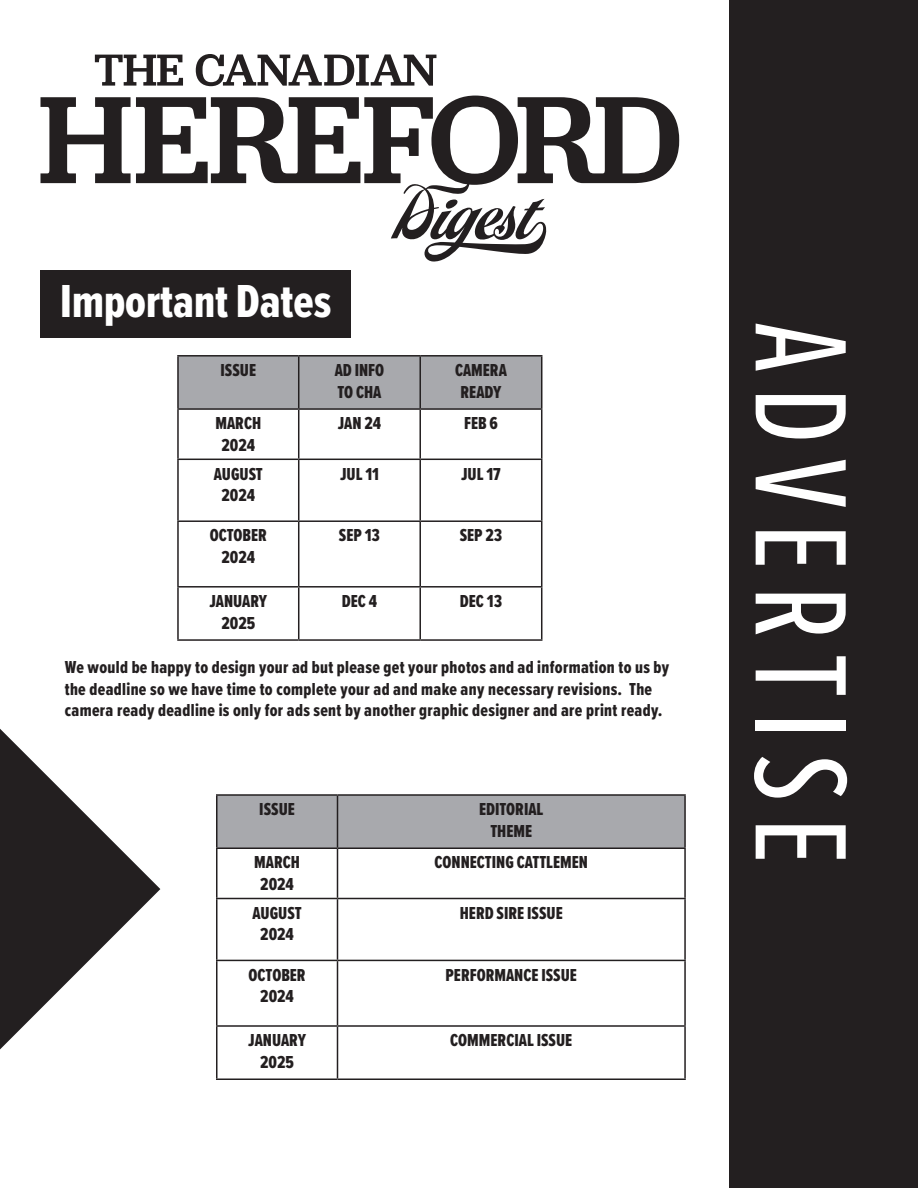
<style>
.page{position:relative;width:918px;height:1188px;background:#fff}
.page>*{position:absolute;margin:0;border:0;box-sizing:border-box;transform-origin:0 0}
.t1{font:135px "Proxima Nova Ex Cn";letter-spacing:.11em;color:#fff}
.t2{font:48px "Proxima Nova Ex Cn Extrabld";color:#fff}
.t3{font:18px "Proxima Nova Ex Cn Extrabld";color:#231f20}
.t4{font:18px/21.6px "Proxima Nova Ex Cn Extrabld";letter-spacing:.02em;color:#231f20}
</style>
<div class="page">
<div style="left:40px;top:270px;width:311px;height:68px;background:#231f20"></div>
<svg style="left:41px;top:96px;width:638px;height:166px"></svg>
<svg style="left:95px;top:55px;width:88px;height:31px"></svg>
<svg style="left:196px;top:54px;width:240px;height:32px"></svg>
<div style="left:729px;top:0;width:189px;height:1188px;background:#231f20"></div>
<svg style="left:0;top:729px;width:160px;height:320px;fill:#231f20"></svg>
<div style="left:179px;top:357px;width:362px;height:51px;background:#a8a9ad"></div>
<svg style="left:179px;top:410px;width:362px;height:229px"></svg>
<hr style="left:177px;top:355px;width:122px;height:2px;background:#231f20">
<hr style="left:177px;top:357px;width:2px;height:51px;background:#231f20">
<hr style="left:299px;top:355px;width:121px;height:2px;background:#231f20">
<hr style="left:298px;top:357px;width:1px;height:51px;background:#231f20">
<hr style="left:420px;top:355px;width:122px;height:2px;background:#231f20">
<hr style="left:419px;top:357px;width:2px;height:51px;background:#231f20">
<hr style="left:541px;top:357px;width:1px;height:51px;background:#231f20">
<hr style="left:177px;top:408px;width:122px;height:2px;background:#231f20">
<hr style="left:177px;top:410px;width:2px;height:49px;background:#231f20">
<hr style="left:299px;top:408px;width:121px;height:2px;background:#231f20">
<hr style="left:298px;top:410px;width:1px;height:49px;background:#231f20">
<hr style="left:420px;top:408px;width:122px;height:2px;background:#231f20">
<hr style="left:419px;top:410px;width:2px;height:49px;background:#231f20">
<hr style="left:541px;top:410px;width:1px;height:49px;background:#231f20">
<hr style="left:177px;top:459px;width:122px;height:1px;background:#231f20">
<hr style="left:177px;top:460px;width:2px;height:60px;background:#231f20">
<hr style="left:299px;top:459px;width:121px;height:1px;background:#231f20">
<hr style="left:298px;top:460px;width:1px;height:60px;background:#231f20">
<hr style="left:420px;top:459px;width:122px;height:1px;background:#231f20">
<hr style="left:419px;top:460px;width:2px;height:60px;background:#231f20">
<hr style="left:541px;top:460px;width:1px;height:60px;background:#231f20">
<hr style="left:177px;top:520px;width:122px;height:2px;background:#231f20">
<hr style="left:177px;top:522px;width:2px;height:64px;background:#231f20">
<hr style="left:299px;top:520px;width:121px;height:2px;background:#231f20">
<hr style="left:298px;top:522px;width:1px;height:64px;background:#231f20">
<hr style="left:420px;top:520px;width:122px;height:2px;background:#231f20">
<hr style="left:419px;top:522px;width:2px;height:64px;background:#231f20">
<hr style="left:541px;top:522px;width:1px;height:64px;background:#231f20">
<hr style="left:177px;top:586px;width:122px;height:2px;background:#231f20">
<hr style="left:177px;top:588px;width:2px;height:51px;background:#231f20">
<hr style="left:299px;top:586px;width:121px;height:2px;background:#231f20">
<hr style="left:298px;top:588px;width:1px;height:51px;background:#231f20">
<hr style="left:420px;top:586px;width:122px;height:2px;background:#231f20">
<hr style="left:419px;top:588px;width:2px;height:51px;background:#231f20">
<hr style="left:541px;top:588px;width:1px;height:51px;background:#231f20">
<hr style="left:177px;top:639px;width:122px;height:2px;background:#231f20">
<hr style="left:299px;top:639px;width:121px;height:2px;background:#231f20">
<hr style="left:420px;top:639px;width:122px;height:2px;background:#231f20">
<div style="left:218px;top:796px;width:466px;height:52px;background:#a8a9ad"></div>
<svg style="left:218px;top:849px;width:466px;height:229px"></svg>
<hr style="left:216px;top:794px;width:122px;height:2px;background:#231f20">
<hr style="left:216px;top:796px;width:2px;height:52px;background:#231f20">
<hr style="left:338px;top:794px;width:348px;height:2px;background:#231f20">
<hr style="left:337px;top:796px;width:1px;height:52px;background:#231f20">
<hr style="left:684px;top:796px;width:2px;height:52px;background:#231f20">
<hr style="left:216px;top:848px;width:122px;height:1px;background:#231f20">
<hr style="left:216px;top:849px;width:2px;height:49px;background:#231f20">
<hr style="left:338px;top:848px;width:348px;height:1px;background:#231f20">
<hr style="left:337px;top:849px;width:1px;height:49px;background:#231f20">
<hr style="left:684px;top:849px;width:2px;height:49px;background:#231f20">
<hr style="left:216px;top:898px;width:122px;height:1px;background:#231f20">
<hr style="left:216px;top:899px;width:2px;height:61px;background:#231f20">
<hr style="left:338px;top:898px;width:348px;height:1px;background:#231f20">
<hr style="left:337px;top:899px;width:1px;height:61px;background:#231f20">
<hr style="left:684px;top:899px;width:2px;height:61px;background:#231f20">
<hr style="left:216px;top:960px;width:122px;height:1px;background:#231f20">
<hr style="left:216px;top:961px;width:2px;height:64px;background:#231f20">
<hr style="left:338px;top:960px;width:348px;height:1px;background:#231f20">
<hr style="left:337px;top:961px;width:1px;height:64px;background:#231f20">
<hr style="left:684px;top:961px;width:2px;height:64px;background:#231f20">
<hr style="left:216px;top:1025px;width:122px;height:2px;background:#231f20">
<hr style="left:216px;top:1027px;width:2px;height:51px;background:#231f20">
<hr style="left:338px;top:1025px;width:348px;height:2px;background:#231f20">
<hr style="left:337px;top:1027px;width:1px;height:51px;background:#231f20">
<hr style="left:684px;top:1027px;width:2px;height:51px;background:#231f20">
<hr style="left:216px;top:1078px;width:122px;height:2px;background:#231f20">
<hr style="left:338px;top:1078px;width:348px;height:2px;background:#231f20">
<p class="t2" style="left:60px;top:266px;width:272px">Important Dates</p>
<p class="t3" style="left:221px;top:357px;width:37px">ISSUE</p>
<p class="t3" style="left:335px;top:357px;width:51px">AD INFO</p>
<p class="t3" style="left:337px;top:379px;width:45px">TO CHA</p>
<p class="t3" style="left:455px;top:357px;width:53px">CAMERA</p>
<p class="t3" style="left:461px;top:379px;width:42px">READY</p>
<p class="t3" style="left:215px;top:410px;width:47px">MARCH</p>
<p class="t3" style="left:222px;top:432px;width:35px">2024</p>
<p class="t3" style="left:338px;top:410px;width:45px">JAN 24</p>
<p class="t3" style="left:464px;top:410px;width:35px">FEB 6</p>
<p class="t3" style="left:214px;top:460px;width:51px">AUGUST</p>
<p class="t3" style="left:222px;top:482px;width:35px">2024</p>
<p class="t3" style="left:340px;top:460px;width:40px">JUL 11</p>
<p class="t3" style="left:461px;top:460px;width:41px">JUL 17</p>
<p class="t3" style="left:210px;top:522px;width:59px">OCTOBER</p>
<p class="t3" style="left:222px;top:544px;width:35px">2024</p>
<p class="t3" style="left:339px;top:522px;width:43px">SEP 13</p>
<p class="t3" style="left:460px;top:522px;width:44px">SEP 23</p>
<p class="t3" style="left:210px;top:588px;width:59px">JANUARY</p>
<p class="t3" style="left:221px;top:610px;width:35px">2025</p>
<p class="t3" style="left:342px;top:588px;width:37px">DEC 4</p>
<p class="t3" style="left:460px;top:588px;width:44px">DEC 13</p>
<p class="t4" style="left:65px;top:656px;width:606px">We would be happy to design your ad but please get your photos and ad information to us by the deadline so we have time to complete your ad and make any necessary revisions. The camera ready deadline is only for ads sent by another graphic designer and are print ready.</p>
<p class="t3" style="left:259px;top:796px;width:37px">ISSUE</p>
<p class="t3" style="left:479px;top:796px;width:66px">EDITORIAL</p>
<p class="t3" style="left:490px;top:818px;width:43px">THEME</p>
<p class="t3" style="left:254px;top:849px;width:47px">MARCH</p>
<p class="t3" style="left:260px;top:871px;width:35px">2024</p>
<p class="t3" style="left:434px;top:849px;width:155px">CONNECTING CATTLEMEN</p>
<p class="t3" style="left:253px;top:900px;width:51px">AUGUST</p>
<p class="t3" style="left:260px;top:921px;width:35px">2024</p>
<p class="t3" style="left:460px;top:900px;width:104px">HERD SIRE ISSUE</p>
<p class="t3" style="left:249px;top:962px;width:59px">OCTOBER</p>
<p class="t3" style="left:260px;top:983px;width:35px">2024</p>
<p class="t3" style="left:446px;top:962px;width:133px">PERFORMANCE ISSUE</p>
<p class="t3" style="left:248px;top:1027px;width:59px">JANUARY</p>
<p class="t3" style="left:260px;top:1049px;width:35px">2025</p>
<p class="t3" style="left:450px;top:1027px;width:124px">COMMERCIAL ISSUE</p>
<p class="t1" style="left:899px;top:323px;width:543px;rotate:90deg">ADVERTISE</p>
</div>
